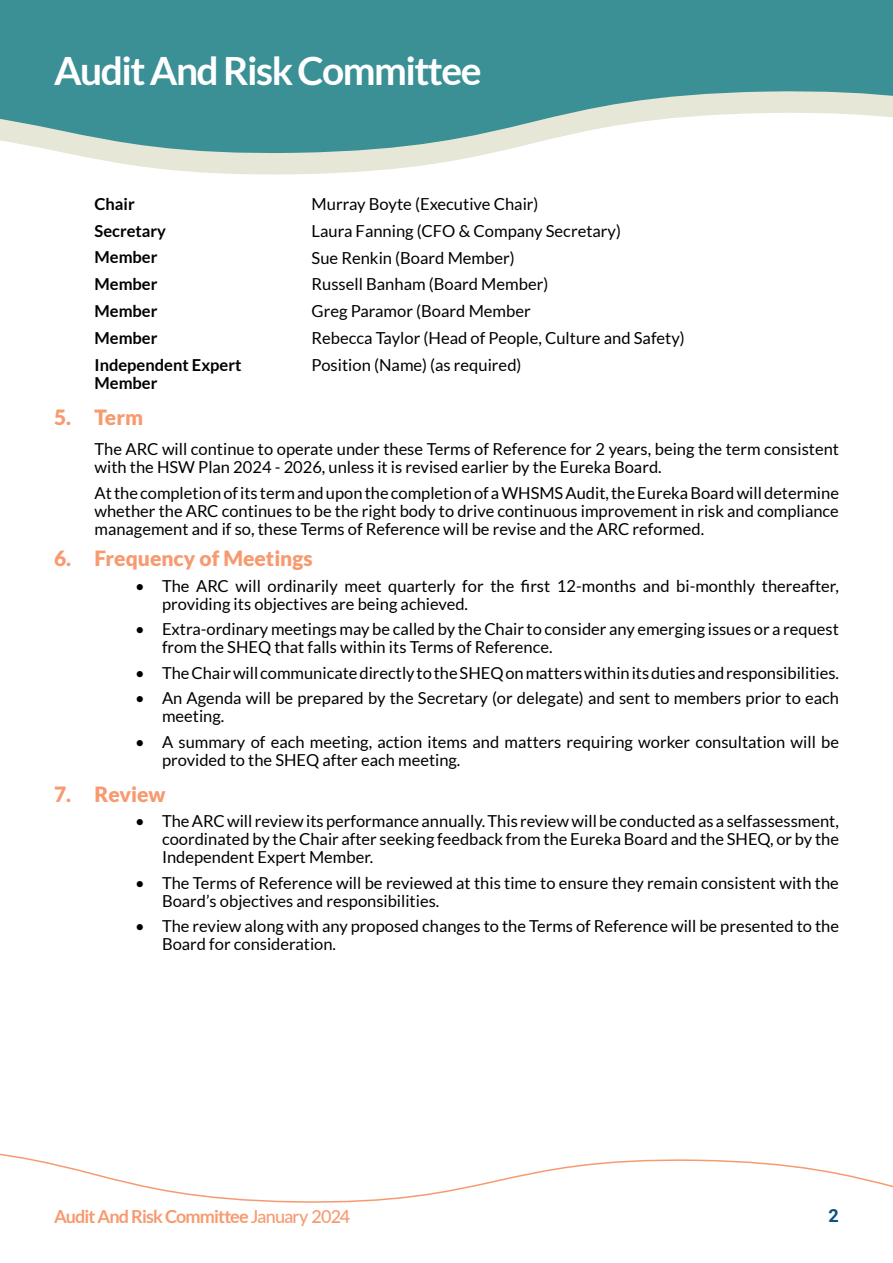
<style>
.page{position:relative;width:893px;height:1263px;background:#fff}
.page>*{position:absolute;margin:0;border:0;box-sizing:border-box;transform-origin:0 0}
.t1{font:700 39px "Lato";letter-spacing:-.04em;color:#fff}
.t2{font:900 21px "Lato";color:#f79a70}
.t3{font:700 18px "Lato";letter-spacing:-.05em;color:#f79a70}
.t4{font:700 18px "Roboto";color:#0a5181}
.t5{font:16.5px/18px "Lato";color:#000}
.t6{font:700 16.5px/18px "Lato";color:#000}
.s1{font-weight:500}
</style>
<div class="page">
<svg style="left:86px;top:157px;width:386px;height:18px;fill:#e7e7d7"></svg>
<svg style="left:0;top:0;width:893px;height:157px;fill:#3a9095"></svg>
<svg style="left:0;top:1153px;width:893px;height:50px"></svg>
<h1 class="t1" style="left:54px;top:49px;width:429px">Audit And Risk Committee</h1>
<p class="t6" style="left:94px;top:195px;width:42px">Chair</p>
<p class="t5" style="left:312px;top:195px;width:228px">Murray Boyte (Executive Chair)</p>
<p class="t6" style="left:94px;top:221px;width:73px">Secretary</p>
<p class="t5" style="left:312px;top:222px;width:311px">Laura Fanning (CFO &amp; Company Secretary)</p>
<p class="t6" style="left:94px;top:248px;width:64px">Member</p>
<p class="t5" style="left:312px;top:248px;width:205px">Sue Renkin (Board Member)</p>
<p class="t6" style="left:94px;top:275px;width:64px">Member</p>
<p class="t5" style="left:312px;top:275px;width:238px">Russell Banham (Board Member)</p>
<p class="t6" style="left:94px;top:302px;width:64px">Member</p>
<p class="t5" style="left:312px;top:302px;width:221px">Greg Paramor (Board Member</p>
<p class="t6" style="left:94px;top:329px;width:64px">Member</p>
<p class="t5" style="left:312px;top:329px;width:375px">Rebecca Taylor (Head of People, Culture and Safety)</p>
<p class="t6" style="left:94px;top:356px;width:149px">Independent Expert<br>Member</p>
<p class="t5" style="left:312px;top:356px;width:211px">Position (Name) (as required)</p>
<p class="t2" style="left:54px;top:405px;width:91px">5. Term</p>
<p class="t5" style="left:94px;top:440px;width:746px">The ARC will continue to operate under these Terms of Reference for 2 years, being the term consistent with the HSW Plan 2024 - 2026, unless it is revised earlier by the Eureka Board.</p>
<p class="t5" style="left:94px;top:483px;width:746px;text-align:justify">At the completion of its term and upon the completion of a WHSMS Audit, the Eureka Board will determine whether the ARC continues to be the right body to drive continuous improvement in risk and compliance management and if so, these Terms of Reference will be revise and the ARC reformed.</p>
<p class="t2" style="left:54px;top:546px;width:260px">6. Frequency of Meetings</p>
<p class="t5" style="left:162px;top:576px;width:678px;text-indent:-27px">• The ARC will ordinarily meet quarterly for the first 12-months and bi-monthly thereafter, providing its objectives are being achieved.</p>
<p class="t5" style="left:162px;top:620px;width:678px;text-indent:-27px">• Extra-ordinary meetings may be called by the Chair to consider any emerging issues or a request from the SHEQ that falls within its Terms of Reference.</p>
<p class="t5" style="left:135px;top:663px;width:705px">• The Chair will communicate directly to the SHEQ on matters within its duties and responsibilities.</p>
<p class="t5" style="left:162px;top:689px;width:678px;text-indent:-27px">• An Agenda will be prepared by the Secretary (or delegate) and sent to members prior to each meeting.</p>
<p class="t5" style="left:162px;top:732px;width:678px;text-indent:-27px">• A summary of each meeting, action items and matters requiring worker consultation will be provided to the SHEQ after each meeting.</p>
<p class="t2" style="left:54px;top:781px;width:113px">7. Review</p>
<p class="t5" style="left:162px;top:812px;width:679px;text-align:justify;text-indent:-27px">• The ARC will review its performance annually. This review will be conducted as a selfassessment, coordinated by the Chair after seeking feedback from the Eureka Board and the SHEQ, or by the Independent Expert Member.</p>
<p class="t5" style="left:162px;top:873px;width:678px;text-indent:-27px">• The Terms of Reference will be reviewed at this time to ensure they remain consistent with the<br>Board’s objectives and responsibilities.</p>
<p class="t5" style="left:162px;top:917px;width:678px;text-indent:-27px">• The review along with any proposed changes to the Terms of Reference will be presented to the<br>Board for consideration.</p>
<p class="t3" style="left:54px;top:1206px;width:298px">Audit And Risk Committee <span class="s1">January 2024</span></p>
<p class="t4" style="left:829px;top:1203px;width:12px">2</p>
</div>
